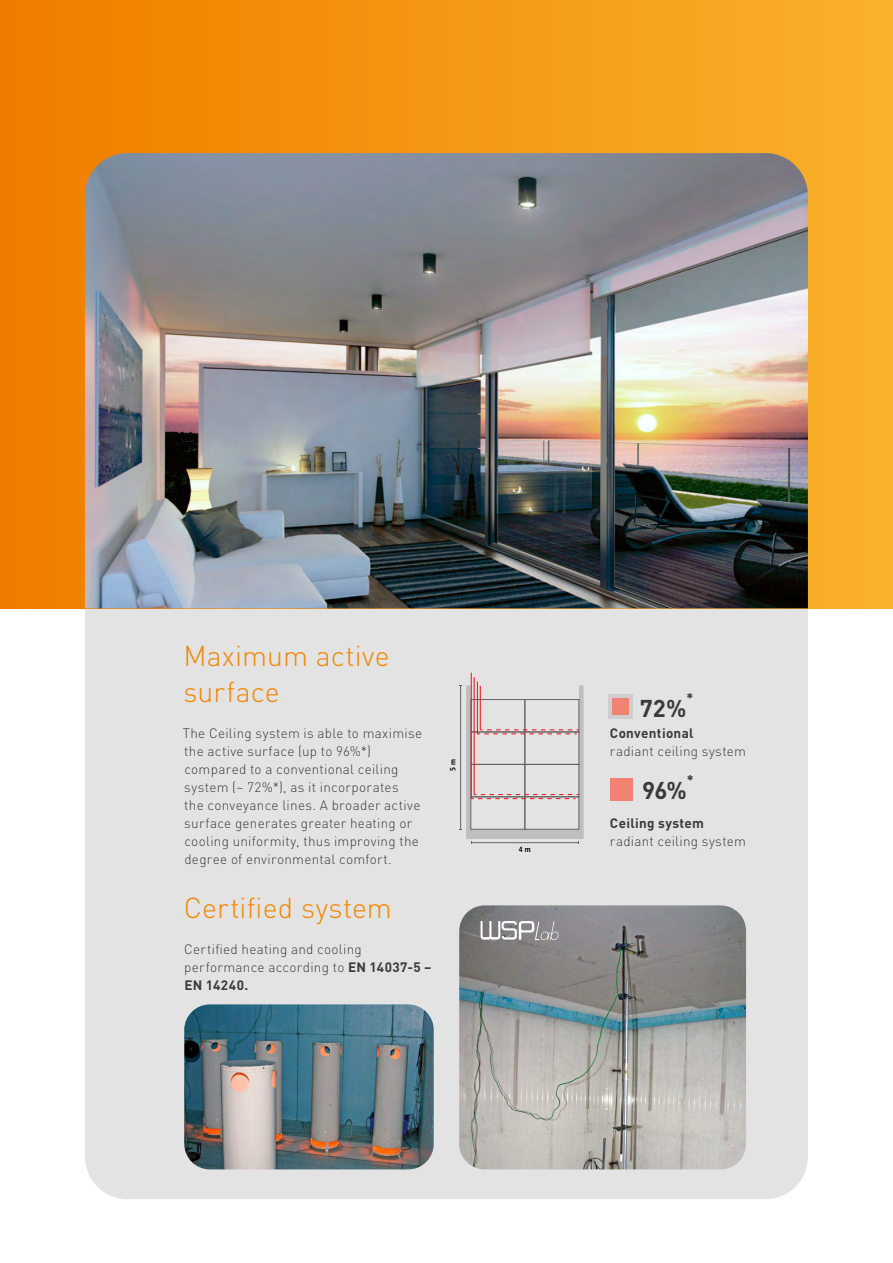
<style>
.page{position:relative;width:893px;height:1263px;background:#fff}
.page>*{position:absolute;margin:0;border:0;box-sizing:border-box;transform-origin:0 0}
.t1{font:300 28.5px/36px "DIN Pro";letter-spacing:.005em;color:#f18700}
.t2{font:700 24px "DIN Pro";color:#3b3b3b}
.t3{font:700 13.95px "DIN Pro";color:#3b3b3b}
.t4{font:300 13.5px/18px "DIN Pro";letter-spacing:.02em;color:#3b3b3b}
.t5{font:700 13.5px "DIN Pro";letter-spacing:.02em;color:#3b3b3b}
.t6{font:700 condensed 7.65px "Frutiger";color:#000}
.s1{font-weight:700}
</style>
<div class="page">
<div style="left:85px;top:608px;width:723px;height:591px;background:#e3e3e3"></div>
<img style="left:459px;top:905px;width:287px;height:264px">
<hr style="left:471px;top:673px;width:1px;height:126px;background:#ed1d24">
<hr style="left:474px;top:677px;width:1px;height:118px;background:#ed1d24">
<hr style="left:477px;top:681px;width:1px;height:53px;background:#ed1d24">
<svg style="left:460px;top:685px;width:124px;height:159px"></svg>
<div style="left:608px;top:694px;width:24px;height:24px;background:#cfcdcd"></div>
<div style="left:612px;top:698px;width:17px;height:17px;background:#f08372"></div>
<div style="left:610px;top:778px;width:22px;height:22px;background:#f08372"></div>
<div style="left:0;top:0;width:893px;height:608px;background:linear-gradient(to right,#ef7c00,#f9b22c)"></div>
<img style="left:85px;top:153px;width:723px;height:455px">
<img style="left:184px;top:1004px;width:250px;height:165px">
<svg style="left:481px;top:921px;width:78px;height:20px"></svg>
<h1 class="t1" style="left:183px;top:635px;width:208px">Maximum active surface</h1>
<p class="t4" style="left:183px;top:723px;width:241px">The Ceiling system is able to maximise the active surface (up to 96%*) compared to a conventional ceiling system (~ 72%*), as it incorporates<br>the conveyance lines. A broader active surface generates greater heating or cooling uniformity, thus improving the degree of environmental comfort.</p>
<h1 class="t1" style="left:184px;top:887px;width:210px">Certified system</h1>
<p class="t4" style="left:184px;top:939px;width:249px">Certified heating and cooling performance according to <span class="s1">EN 14037-5 –<br>EN 14240.</span></p>
<p class="t6" style="left:448px;top:771px;width:13px;rotate:-90deg">5 m</p>
<p class="t6" style="left:519px;top:844px;width:13px">4 m</p>
<p class="t3" style="left:686px;top:686px;width:8px">*</p>
<p class="t5" style="left:610px;top:722px;width:85px">Conventional</p>
<p class="t4" style="left:610px;top:741px;width:138px">radiant ceiling system</p>
<h2 class="t2" style="left:642px;top:770px;width:46px">96%</h2>
<h2 class="t2" style="left:640px;top:688px;width:48px">72%</h2>
<p class="t3" style="left:687px;top:768px;width:8px">*</p>
<p class="t5" style="left:610px;top:812px;width:96px">Ceiling system</p>
<p class="t4" style="left:610px;top:831px;width:138px">radiant ceiling system</p>
</div>
